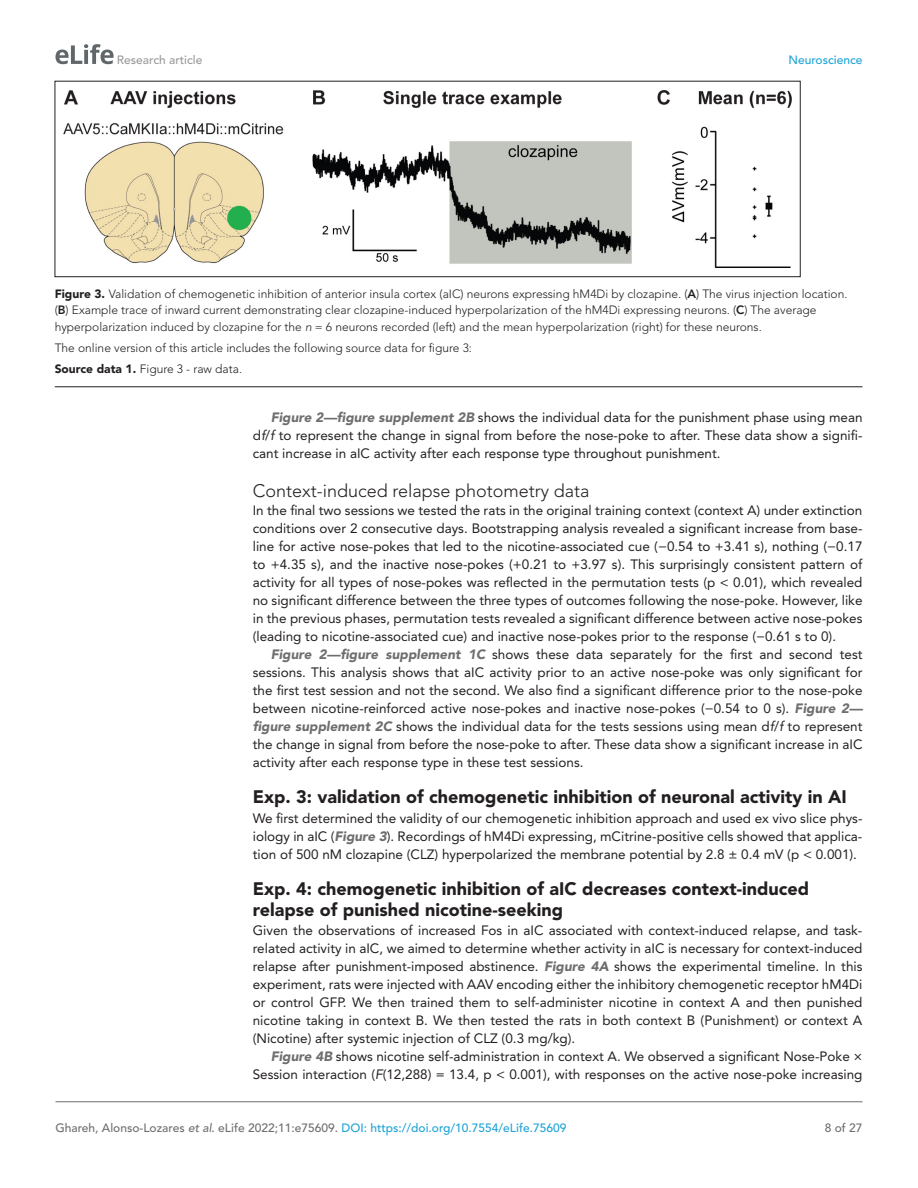
<style>
.page{position:relative;width:918px;height:1188px;background:#fff}
.page>*{position:absolute;margin:0;border:0;box-sizing:border-box;transform-origin:0 0}
.t1{font:900 18px/21px "Avenir LT Std";color:#231f20}
.t2{font:300 18px "Avenir LT Std";color:#231f20}
.t3{font:13.5px/18px "Avenir LT Std";color:#231f20;text-align:justify}
.t4{font:300 12px/16.5px "Avenir LT Std";color:#231f20}
.t5{font:500 12px "Avenir LT Std";color:#6e6e70}
.t6{font:500 12px "Avenir LT Std";color:#9a9a9a}
.t7{font:500 12px "Avenir LT Std";color:#1ea4d7}
.s1{font-weight:900}
.s2{font-weight:800}
.s3{font-style:italic}
.s4{font-weight:900;font-style:italic;color:#6e6e70}
.s5{color:#1ea4d7}
</style>
<div class="page">
<svg style="left:56px;top:44px;width:58px;height:20px"></svg>
<hr style="left:56px;top:1101px;width:806px;height:1px;background:#6e6e70">
<hr style="left:55px;top:386px;width:807px;height:1px;background:#231f20">
<img style="left:64px;top:90px;width:727px;height:178px">
<div style="left:55px;top:81px;width:745px;height:196px;border:1px solid #231f20"></div>
<p class="t6" style="left:117px;top:53px;width:87px">Research article</p>
<p class="t7" style="left:788px;top:53px;width:76px">Neuroscience</p>
<p class="t4" style="left:55px;top:286px;width:794px"><span class="s1">Figure 3.</span> Validation of chemogenetic inhibition of anterior insula cortex (aIC) neurons expressing hM4Di by clozapine. (<span class="s2">A</span>) The virus injection location. (<span class="s2">B</span>) Example trace of inward current demonstrating clear clozapine-induced hyperpolarization of the hM4Di expressing neurons. (<span class="s2">C</span>) The average hyperpolarization induced by clozapine for the <span class="s3">n</span> = 6 neurons recorded (left) and the mean hyperpolarization (right) for these neurons.</p>
<p class="t4" style="left:55px;top:337px;width:419px;line-height:21px">The online version of this article includes the following source data for figure 3:<br><span class="s1">Source data 1.</span> Figure 3 - raw data.</p>
<p class="t3" style="left:253px;top:409px;width:611px;text-indent:18px"><span class="s4">Figure 2—figure supplement 2B</span> shows the individual data for the punishment phase using mean d<span class="s3">f</span>/<span class="s3">f</span> to represent the change in signal from before the nose-poke to after. These data show a signifi&shy;cant increase in aIC activity after each response type throughout punishment.</p>
<h1 class="t2" style="left:253px;top:480px;width:338px">Context-induced relapse photometry data</h1>
<p class="t3" style="left:253px;top:502px;width:611px">In the final two sessions we tested the rats in the original training context (context A) under extinction conditions over 2 consecutive days. Bootstrapping analysis revealed a significant increase from base&shy;line for active nose-pokes that led to the nicotine-associated cue (−0.54 to +3.41 s), nothing (−0.17 to +4.35 s), and the inactive nose-pokes (+0.21 to +3.97 s). This surprisingly consistent pattern of activity for all types of nose-pokes was reflected in the permutation tests (p &lt; 0.01), which revealed no significant difference between the three types of outcomes following the nose-poke. However, like in the previous phases, permutation tests revealed a significant difference between active nose-pokes (leading to nicotine-associated cue) and inactive nose-pokes prior to the response (−0.61 s to 0).</p>
<p class="t3" style="left:253px;top:646px;width:611px;text-indent:18px"><span class="s4">Figure 2—figure supplement 1C</span> shows these data separately for the first and second test sessions. This analysis shows that aIC activity prior to an active nose-poke was only significant for the first test session and not the second. We also find a significant difference prior to the nose-poke between nicotine-reinforced active nose-pokes and inactive nose-pokes (−0.54 to 0 s). <span class="s4">Figure 2— figure supplement 2C</span> shows the individual data for the tests sessions using mean d<span class="s3">f</span>/<span class="s3">f</span> to represent the change in signal from before the nose-poke to after. These data show a significant increase in aIC activity after each response type in these test sessions.</p>
<h1 class="t1" style="left:253px;top:786px;width:595px">Exp. 3: validation of chemogenetic inhibition of neuronal activity in AI</h1>
<p class="t3" style="left:253px;top:809px;width:611px">We first determined the validity of our chemogenetic inhibition approach and used ex vivo slice phys&shy;iology in aIC (<span class="s4">Figure 3</span>). Recordings of hM4Di expressing, mCitrine-positive cells showed that applica&shy;tion of 500 nM clozapine (CLZ) hyperpolarized the membrane potential by 2.8 ± 0.4 mV (p &lt; 0.001).</p>
<h1 class="t1" style="left:253px;top:878px;width:558px">Exp. 4: chemogenetic inhibition of aIC decreases context-induced relapse of punished nicotine-seeking</h1>
<p class="t3" style="left:253px;top:922px;width:611px">Given the observations of increased Fos in aIC associated with context-induced relapse, and task&shy;related activity in aIC, we aimed to determine whether activity in aIC is necessary for context-induced relapse after punishment-imposed abstinence. <span class="s4">Figure 4A</span> shows the experimental timeline. In this experiment, rats were injected with AAV encoding either the inhibitory chemogenetic receptor hM4Di or control GFP. We then trained them to self-administer nicotine in context A and then punished nicotine taking in context B. We then tested the rats in both context B (Punishment) or context A (Nicotine) after systemic injection of CLZ (0.3 mg/kg).</p>
<p class="t3" style="left:253px;top:1048px;width:611px;text-align:right"><span class="s4">Figure 4B</span> shows nicotine self-administration in context A. We observed a significant Nose-Poke ×<br>Session interaction (<span class="s3">F</span>(12,288) = 13.4, p &lt; 0.001), with responses on the active nose-poke increasing</p>
<p class="t5" style="left:56px;top:1121px;width:512px">Ghareh, Alonso-Lozares <span class="s3">et al</span>. eLife 2022;11:e75609. <span class="s5">DOI: https://doi.org/10.7554/eLife.75609</span></p>
<p class="t5" style="left:825px;top:1121px;width:39px">8 of 27</p>
</div>
